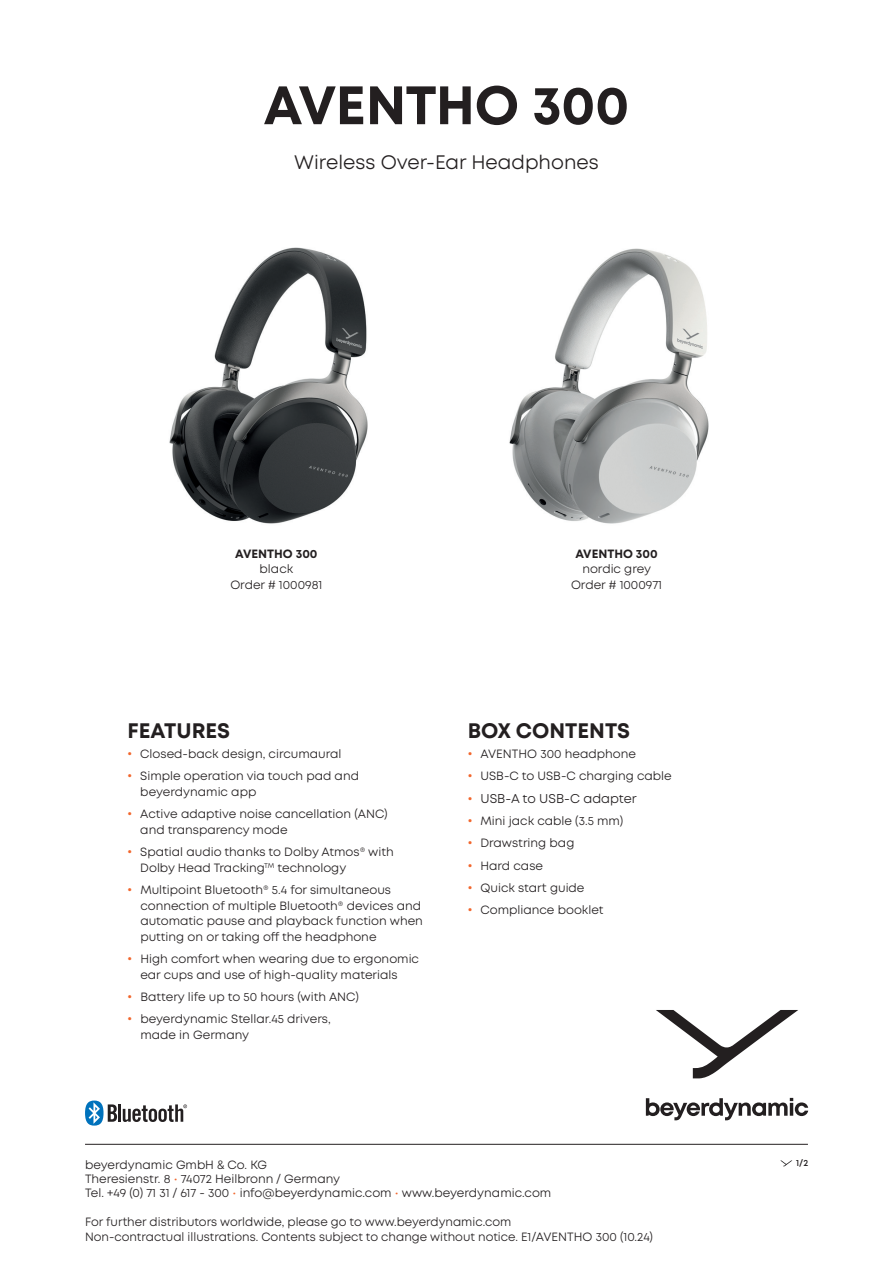
<style>
.page{position:relative;width:893px;height:1263px;background:#fff}
.page>*{position:absolute;margin:0;border:0;box-sizing:border-box;transform-origin:0 0}
.t1{font:700 54px "Mont";letter-spacing:-.015em;color:#231f20}
.t2{font:700 21px "Mont";color:#231f20}
.t3{font:19.5px "Mont";color:#231f20}
.t4{font:12.75px "Mont";color:#231f20}
.t5{font:12px/15.8px "Mont";color:#231f20}
.t6{font:700 12px "Mont";color:#231f20}
.t7{font:600 9px "Mont";color:#231f20}
.s1{font-weight:700;color:#f2662c}
.s2{font-weight:700;font-size:12px;color:#f2662c}
.s3{color:#f2662c}
</style>
<div class="page">
<hr style="left:85px;top:1144px;width:723px;height:1px;background:#231f20">
<svg style="left:780px;top:1160px;width:12px;height:6px"></svg>
<img style="left:169px;top:247px;width:199px;height:277px">
<img style="left:509px;top:248px;width:200px;height:276px">
<hr style="left:118px;top:1104px;width:3px;height:18px;background:#231f20">
<svg style="left:123px;top:1104px;width:64px;height:18px"></svg>
<svg style="left:85px;top:1100px;width:32px;height:25px"></svg>
<svg style="left:646px;top:1098px;width:162px;height:22px"></svg>
<svg style="left:656px;top:1010px;width:142px;height:68px"></svg>
<h1 class="t1" style="left:264px;top:70px;width:367px">AVENTHO 300</h1>
<h3 class="t3" style="left:294px;top:150px;width:306px">Wireless Over-Ear Headphones</h3>
<p class="t6" style="left:235px;top:545px;width:84px">AVENTHO 300</p>
<p class="t5" style="left:230px;top:561px;width:94px;text-align:center">black<br>Order # 1000981</p>
<p class="t6" style="left:575px;top:545px;width:84px">AVENTHO 300</p>
<p class="t5" style="left:571px;top:561px;width:93px;text-align:center">nordic grey<br>Order # 1000971</p>
<h2 class="t2" style="left:128px;top:717px;width:104px">FEATURES</h2>
<p class="t5" style="left:128px;top:746px;width:215px"><span class="s1">•</span> Closed-back design, circumaural</p>
<p class="t5" style="left:140px;top:768px;width:220px;text-indent:-13px"><span class="s1">•</span> Simple operation via touch pad and beyerdynamic app</p>
<p class="t5" style="left:140px;top:806px;width:249px;text-indent:-13px"><span class="s1">•</span> Active adaptive noise cancellation (ANC) and transparency mode</p>
<p class="t5" style="left:140px;top:844px;width:255px;text-indent:-13px"><span class="s1">•</span> Spatial audio thanks to Dolby Atmos® with<br>Dolby Head Tracking<sup>TM</sup> technology</p>
<p class="t5" style="left:140px;top:882px;width:284px;text-indent:-13px"><span class="s1">•</span> Multipoint Bluetooth® 5.4 for simultaneous connection of multiple Bluetooth® devices and automatic pause and playback function when putting on or taking off the headphone</p>
<p class="t5" style="left:140px;top:951px;width:280px;text-indent:-13px"><span class="s1">•</span> High comfort when wearing due to ergonomic ear cups and use of high-quality materials</p>
<p class="t5" style="left:128px;top:989px;width:233px"><span class="s1">•</span> Battery life up to 50 hours (with ANC)</p>
<p class="t5" style="left:140px;top:1011px;width:192px;text-indent:-13px"><span class="s1">•</span> beyerdynamic Stellar.45 drivers, made in Germany</p>
<h2 class="t2" style="left:468px;top:717px;width:164px">BOX CONTENTS</h2>
<p class="t5" style="left:468px;top:746px;width:170px"><span class="s1">•</span> AVENTHO 300 headphone</p>
<p class="t5" style="left:468px;top:768px;width:206px"><span class="s1">•</span> USB-C to USB-C charging cable</p>
<p class="t4" style="left:468px;top:791px;width:171px"><span class="s2">•</span> USB-A to USB-C adapter</p>
<p class="t5" style="left:468px;top:813px;width:157px"><span class="s1">•</span> Mini jack cable (3.5 mm)</p>
<p class="t5" style="left:468px;top:835px;width:108px"><span class="s1">•</span> Drawstring bag</p>
<p class="t5" style="left:468px;top:857px;width:77px"><span class="s1">•</span> Hard case</p>
<p class="t5" style="left:468px;top:880px;width:118px"><span class="s1">•</span> Quick start guide</p>
<p class="t5" style="left:468px;top:902px;width:137px"><span class="s1">•</span> Compliance booklet</p>
<p class="t5" style="left:85px;top:1157px;width:468px;line-height:14.4px">beyerdynamic GmbH &amp; Co. KG<br>Theresienstr. 8 <span class="s3">•</span> 74072 Heilbronn / Germany<br>Tel. +49 (0) 71 31 / 617 - 300 <span class="s3">•</span> info@beyerdynamic.com <span class="s3">•</span> www.beyerdynamic.com</p>
<p class="t5" style="left:85px;top:1215px;width:569px;line-height:14.4px">For further distributors worldwide, please go to www.beyerdynamic.com<br>Non-contractual illustrations. Contents subject to change without notice. E1/AVENTHO 300 (10.24)</p>
<p class="t7" style="left:796px;top:1157px;width:14px">1/2</p>
</div>
